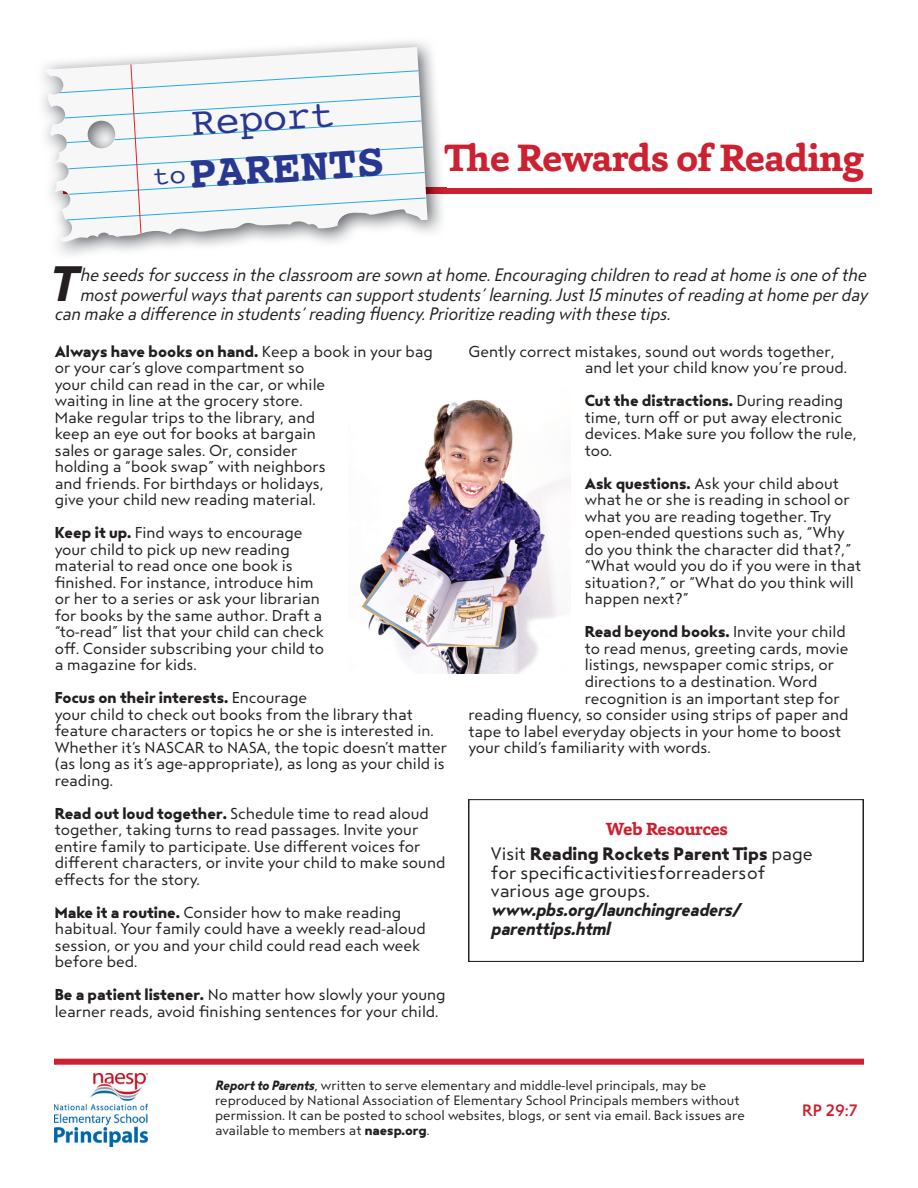
<style>
.page{position:relative;width:918px;height:1188px;background:#fff}
.page>*{position:absolute;margin:0;border:0;box-sizing:border-box;transform-origin:0 0}
.t1{font:49.65px "Steagal Bo It";color:#231f20}
.t2{font:700 46.8px "Courier";color:#283890}
.t3{font:39.6px "Courier";color:#283890}
.t4{font:700 39px "Capita";letter-spacing:-.02em;color:#cd2030}
.t5{font:18px "Steagal Re It";color:#231f20}
.t6{font:18px/18.9px "Steagal Re";color:#231f20}
.t7{font:18px/18.9px "Steagal Bo It";color:#231f20}
.t8{font:18px "Steagal Bo";color:#231f20}
.t9{font:700 18px "Capita";letter-spacing:-.02em;color:#cd2030}
.t10{font:16.5px "Steagal Me";color:#cd2030}
.t11{font:15.75px/16.5px "Steagal Re";color:#231f20}
.t12{font:15.75px "Steagal Bo";color:#231f20}
.t13{font:13.5px/15px "Steagal Re";color:#231f20}
.s1{font-weight:400;font-size:26.85px}
.s2{font-family:"Steagal Re"}
.s3{font-family:"Steagal Bo"}
.s4{font-family:"Steagal Bo It"}
</style>
<div class="page">
<div style="left:64px;top:188px;width:808px;height:6px;background:#cd2030"></div>
<div style="left:54px;top:1059px;width:810px;height:6px;background:#cd2030"></div>
<img style="left:43px;top:41px;width:404px;height:214px">
<img style="left:428px;top:188px;width:19px;height:6px">
<img style="left:445px;top:171px;width:2px;height:11px">
<svg style="left:45px;top:47px;width:383px;height:195px"></svg>
<svg style="left:59px;top:70px;width:367px;height:150px"></svg>
<svg style="left:131px;top:64px;width:10px;height:170px"></svg>
<img style="left:54px;top:1074px;width:94px;height:73px">
<div style="left:468px;top:799px;width:396px;height:163px;border:1px solid #231f20"></div>
<img style="left:360px;top:400px;width:210px;height:274px">
<svg style="left:445px;top:143px;width:2px;height:28px"></svg>
<h3 class="t3" style="left:190px;top:93px;width:144px;rotate:-4deg">Report</h3>
<h2 class="t2" style="left:151px;top:139px;width:233px;rotate:-4deg"><span class="s1">to</span>PARENTS</h2>
<h3 class="t4" style="left:490px;top:132px;width:376px">e Rewards of Reading</h3>
<h1 class="t1" style="left:49px;top:256px;width:26px">T</h1>
<p class="t5" style="left:80px;top:265px;width:788px">he seeds for success in the classroom are sown at home. Encouraging children to read at home is one of the</p>
<p class="t5" style="left:80px;top:285px;width:789px">most powerful ways that parents can support students’ learning. Just 15 minutes of reading at home per day</p>
<p class="t5" style="left:54px;top:304px;width:618px">can make a difference in students’ reading fluency. Prioritize reading with these tips.</p>
<p class="t12" style="left:55px;top:342px;width:380px">Always have books on hand. <span class="s2">Keep a book in your bag</span></p>
<p class="t11" style="left:55px;top:360px;width:273px">or your car’s glove compartment so your child can read in the car, or while waiting in line at the grocery store.<br>Make regular trips to the library, and keep an eye out for books at bargain sales or garage sales. Or, consider holding a “book swap” with neighbors and friends. For birthdays or holidays, give your child new reading material.</p>
<p class="t11" style="left:55px;top:525px;width:271px"><span class="s3">Keep it up.</span> Find ways to encourage your child to pick up new reading material to read once one book is finished. For instance, introduce him or her to a series or ask your librarian for books by the same author. Draft a “to-read” list that your child can check off. Consider subscribing your child to a magazine for kids.</p>
<p class="t12" style="left:55px;top:689px;width:254px">Focus on their interests. <span class="s2">Encourage</span></p>
<p class="t11" style="left:55px;top:706px;width:394px">your child to check out books from the library that feature characters or topics he or she is interested in.<br>Whether it’s NASCAR to NASA, the topic doesn’t matter (as long as it’s age-appropriate), as long as your child is reading.</p>
<p class="t11" style="left:55px;top:805px;width:392px"><span class="s3">Read out loud together.</span> Schedule time to read aloud together, taking turns to read passages. Invite your entire family to participate. Use different voices for different characters, or invite your child to make sound effects for the story.</p>
<p class="t11" style="left:55px;top:905px;width:372px"><span class="s3">Make it a routine.</span> Consider how to make reading habitual. Your family could have a weekly read-aloud session, or you and your child could read each week before bed.</p>
<p class="t11" style="left:55px;top:987px;width:392px"><span class="s3">Be a patient listener.</span> No matter how slowly your young learner reads, avoid finishing sentences for your child.</p>
<p class="t11" style="left:585px;top:344px;width:264px;text-indent:-116px">Gently correct mistakes, sound out words together, and let your child know you’re proud.</p>
<p class="t12" style="left:585px;top:392px;width:260px">Cut the distractions. <span class="s2">During reading</span></p>
<p class="t11" style="left:585px;top:410px;width:274px">time, turn off or put away electronic devices. Make sure you follow the rule, too.</p>
<p class="t11" style="left:585px;top:476px;width:278px"><span class="s3">Ask questions.</span> Ask your child about what he or she is reading in school or what you are reading together. Try open-ended questions such as, “Why do you think the character did that?,” “What would you do if you were in that situation?,” or “What do you think will happen next?”</p>
<p class="t12" style="left:585px;top:623px;width:262px">Read beyond books. <span class="s2">Invite your child</span></p>
<p class="t11" style="left:585px;top:641px;width:265px">to read menus, greeting cards, movie</p>
<p class="t11" style="left:585px;top:657px;width:251px">listings, newspaper comic strips, or</p>
<p class="t11" style="left:585px;top:674px;width:234px">directions to a destination. Word</p>
<p class="t11" style="left:585px;top:690px;width:256px">recognition is an important step for</p>
<p class="t11" style="left:468px;top:707px;width:382px">reading fluency, so consider using strips of paper and</p>
<p class="t11" style="left:468px;top:723px;width:375px">tape to label everyday objects in your home to boost</p>
<p class="t11" style="left:468px;top:740px;width:244px">your child’s familiarity with words.</p>
<p class="t9" style="left:606px;top:817px;width:124px">Web Resources</p>
<p class="t8" style="left:491px;top:843px;width:323px"><span class="s2">Visit</span> Reading Rockets Parent Tips <span class="s2">page</span></p>
<p class="t6" style="left:491px;top:863px;width:276px">for specifi c activities for readers of various age groups.</p>
<p class="t7" style="left:491px;top:901px;width:251px">www.pbs.org/launchingreaders/ parenttips.html</p>
<p class="t13" style="left:215px;top:1078px;width:531px"><span class="s4">Report to Parents</span>, written to serve elementary and middle-level principals, may be reproduced by National Association of Elementary School Principals members without permission. It can be posted to school websites, blogs, or sent via email. Back issues are available to members at <span class="s3">naesp.org</span>.</p>
<p class="t10" style="left:802px;top:1101px;width:57px">RP 29:7</p>
</div>
